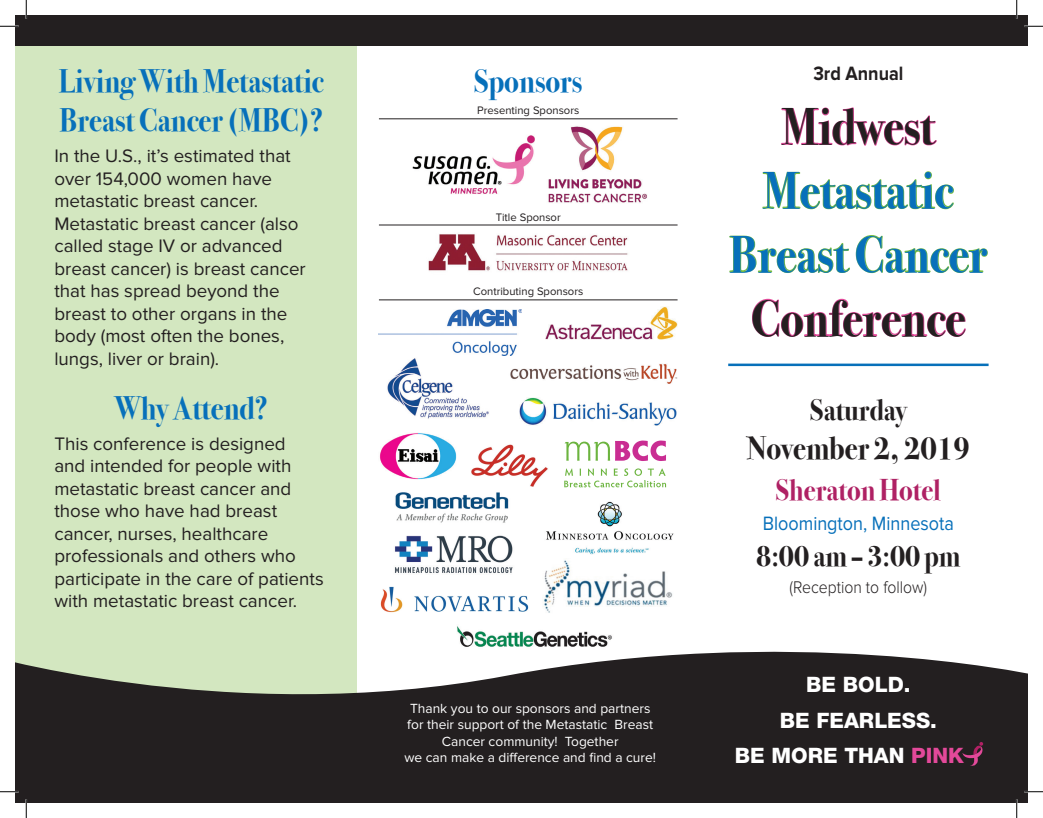
<style>
.page{position:relative;width:1043px;height:818px;background:#fff}
.page>*{position:absolute;margin:0;border:0;box-sizing:border-box;transform-origin:0 0}
.t1{font:700 51.25px/63.8px "Bodoni Svty Two ITCTT";color:#0770ba;text-align:center;scale:.9 1}
.t2{font:700 51.25px "Bodoni Svty Two ITCTT";color:#231f20;scale:.9 1}
.t3{font:700 32.5px/39px "Bodoni Svty Two ITCTT";color:#0770ba;scale:.9 1}
.t4{font:700 32.5px "Bodoni Svty Two ITCTT";color:#231f20;scale:.9 1}
.t5{font:700 30px "Bodoni Svty Two ITCTT";color:#231f20;scale:.9 1}
.t6{font:700 30px "Bodoni Svty Two ITCTT";color:#af2164;scale:.9 1}
.t7{font:800 21.25px "Helvetica Neue";color:#fff}
.t8{font:20px "Proxima Nova";color:#0770ba;scale:.9 1}
.t9{font:700 20px "Proxima Nova";color:#231f20;scale:.9 1}
.t10{font:18.75px/22.5px "Proxima Nova";color:#231f20}
.t11{font:300 17.5px "Proxima Nova";color:#231f20;scale:.9 1}
.t12{font:13.75px/16.5px "Proxima Nova";color:#fff;text-align:center}
.t13{font:11.25px "Proxima Nova";color:#231f20}
.s1{color:#e3499a}
</style>
<div class="page">
<div style="left:15px;top:35px;width:341px;height:688px;background:#d3e7c0"></div>
<svg style="left:781px;top:107px;width:156px;height:39px"></svg>
<svg style="left:729px;top:171px;width:259px;height:166px"></svg>
<svg style="left:15px;top:623px;width:1013px;height:179px;fill:#231f20"></svg>
<div style="left:15px;top:15px;width:1013px;height:31px;background:#231f20"></div>
<img style="left:379px;top:433px;width:78px;height:46px">
<img style="left:412px;top:135px;width:123px;height:59px">
<img style="left:548px;top:126px;width:99px;height:77px">
<img style="left:428px;top:234px;width:200px;height:37px">
<img style="left:545px;top:306px;width:132px;height:34px">
<hr style="left:728px;top:363px;width:260px;height:3px;background:#0770ba">
<svg style="left:962px;top:742px;width:21px;height:25px"></svg>
<img style="left:395px;top:492px;width:114px;height:31px">
<hr style="left:379px;top:118px;width:298px;height:1px;background:#231f20">
<hr style="left:379px;top:225px;width:298px;height:1px;background:#231f20">
<hr style="left:379px;top:299px;width:298px;height:1px;background:#231f20">
<img style="left:379px;top:309px;width:142px;height:47px">
<img style="left:387px;top:358px;width:102px;height:61px">
<img style="left:510px;top:364px;width:167px;height:20px">
<img style="left:519px;top:397px;width:158px;height:28px">
<img style="left:546px;top:501px;width:128px;height:53px">
<img style="left:394px;top:535px;width:119px;height:39px">
<img style="left:543px;top:560px;width:130px;height:53px">
<img style="left:454px;top:624px;width:159px;height:27px">
<img style="left:471px;top:444px;width:77px;height:43px">
<svg style="left:564px;top:440px;width:102px;height:21px"></svg>
<svg style="left:564px;top:468px;width:102px;height:19px"></svg>
<img style="left:380px;top:586px;width:149px;height:27px">
<svg style="left:0;top:25px;width:19px;height:2px"></svg>
<svg style="left:1024px;top:25px;width:18px;height:2px"></svg>
<svg style="left:0;top:790px;width:19px;height:2px"></svg>
<svg style="left:1024px;top:790px;width:18px;height:2px"></svg>
<svg style="left:25px;top:0;width:2px;height:19px"></svg>
<svg style="left:25px;top:799px;width:2px;height:19px"></svg>
<svg style="left:1016px;top:0;width:1px;height:19px"></svg>
<svg style="left:1015px;top:799px;width:2px;height:19px"></svg>
<h2 class="t3" style="left:59px;top:59px;width:296px">Living With Metastatic<br>Breast Cancer (MBC)?</h2>
<p class="t10" style="left:54px;top:145px;width:253px">In the U.S., it’s estimated that over 154,000 women have metastatic breast cancer.<br>Metastatic breast cancer (also called stage IV or advanced breast cancer) is breast cancer that has spread beyond the breast to other organs in the body (most often the bones, lungs, liver or brain).</p>
<h2 class="t3" style="left:115px;top:385px;width:172px">Why Attend?</h2>
<p class="t10" style="left:54px;top:432px;width:271px">This conference is designed<br>and intended for people with metastatic breast cancer and those who have had breast cancer, nurses, healthcare professionals and others who participate in the care of patients with metastatic breast cancer.</p>
<h2 class="t3" style="left:474px;top:59px;width:122px">Sponsors</h2>
<p class="t9" style="left:813px;top:62px;width:102px">3rd Annual</p>
<h1 class="t2" style="left:782px;top:84px;width:171px">Midwest</h1>
<h1 class="t1" style="left:729px;top:154px;width:288px">Metastatic<br>Breast Cancer</h1>
<h1 class="t2" style="left:751px;top:276px;width:240px">Conference</h1>
<p class="t13" style="left:477px;top:104px;width:104px">Presenting Sponsors</p>
<p class="t13" style="left:495px;top:210px;width:67px">Title Sponsor</p>
<p class="t13" style="left:473px;top:285px;width:112px">Contributing Sponsors</p>
<p class="t12" style="left:404px;top:700px;width:253px">Thank you to our sponsors and partners for their support of the Metastatic Breast Cancer community! Together<br>we can make a difference and find a cure!</p>
<h3 class="t5" style="left:810px;top:384px;width:108px">Saturday</h3>
<h2 class="t4" style="left:747px;top:420px;width:249px">November 2, 2019</h2>
<h3 class="t6" style="left:776px;top:465px;width:185px">Sheraton Hotel</h3>
<p class="t8" style="left:762px;top:511px;width:214px">Bloomington, Minnesota</p>
<h3 class="t5" style="left:756px;top:531px;width:228px">8:00 am – 3:00 pm</h3>
<p class="t11" style="left:789px;top:576px;width:154px">(Reception to follow)</p>
<p class="t7" style="left:806px;top:672px;width:106px">BE BOLD.</p>
<p class="t7" style="left:779px;top:707px;width:159px">BE FEARLESS.</p>
<p class="t7" style="left:735px;top:742px;width:231px">BE MORE THAN <span class="s1">PINK</span></p>
</div>
